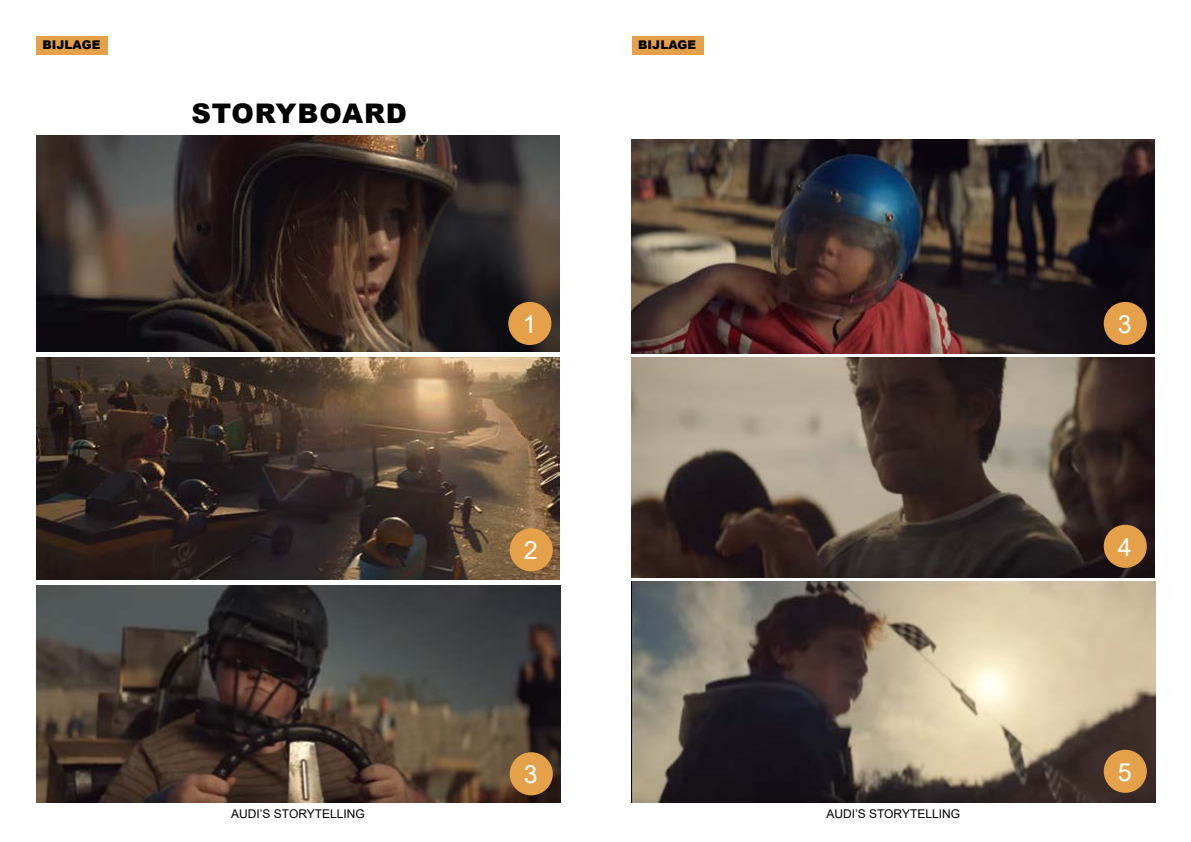
<style>
.page{position:relative;width:1191px;height:842px;background:#fff}
.page>*{position:absolute;margin:0;border:0;box-sizing:border-box;transform-origin:0 0}
.t1{font:900 27px "Arial";letter-spacing:.035em;color:#000}
.t2{font:25px "Arial";color:#fff}
.t3{font:12px "Arial";color:#000}
.t4{font:900 12px "Arial";color:#000}
</style>
<div class="page">
<div style="left:36px;top:36px;width:72px;height:19px;background:#e4a14a"></div>
<img style="left:36px;top:135px;width:523px;height:217px">
<img style="left:632px;top:582px;width:523px;height:221px">
<img style="left:36px;top:357px;width:523px;height:223px">
<img style="left:36px;top:585px;width:524px;height:217px">
<img style="left:631px;top:140px;width:524px;height:213px">
<img style="left:632px;top:358px;width:523px;height:219px">
<div style="left:632px;top:36px;width:71px;height:19px;background:#e4a14a"></div>
<div style="left:508px;top:302px;width:43px;height:43px;background:#e4a14a;border-radius:50%"></div>
<div style="left:510px;top:528px;width:43px;height:43px;background:#e4a14a;border-radius:50%"></div>
<div style="left:510px;top:752px;width:43px;height:43px;background:#e4a14a;border-radius:50%"></div>
<div style="left:1103px;top:302px;width:43px;height:43px;background:#e4a14a;border-radius:50%"></div>
<div style="left:1103px;top:525px;width:43px;height:43px;background:#e4a14a;border-radius:50%"></div>
<div style="left:1103px;top:750px;width:43px;height:43px;background:#e4a14a;border-radius:50%"></div>
<p class="t4" style="left:43px;top:36px;width:59px">BIJLAGE</p>
<p class="t4" style="left:638px;top:36px;width:59px">BIJLAGE</p>
<h1 class="t1" style="left:191px;top:94px;width:217px">STORYBOARD</h1>
<h2 class="t2" style="left:522px;top:307px;width:15px">1</h2>
<h2 class="t2" style="left:524px;top:533px;width:15px">2</h2>
<h2 class="t2" style="left:524px;top:757px;width:15px">3</h2>
<p class="t3" style="left:231px;top:805px;width:135px">AUDI’S STORYTELLING</p>
<p class="t3" style="left:826px;top:805px;width:135px">AUDI’S STORYTELLING</p>
<h2 class="t2" style="left:1118px;top:307px;width:15px">3</h2>
<h2 class="t2" style="left:1118px;top:530px;width:15px">4</h2>
<h2 class="t2" style="left:1118px;top:754px;width:15px">5</h2>
</div>
